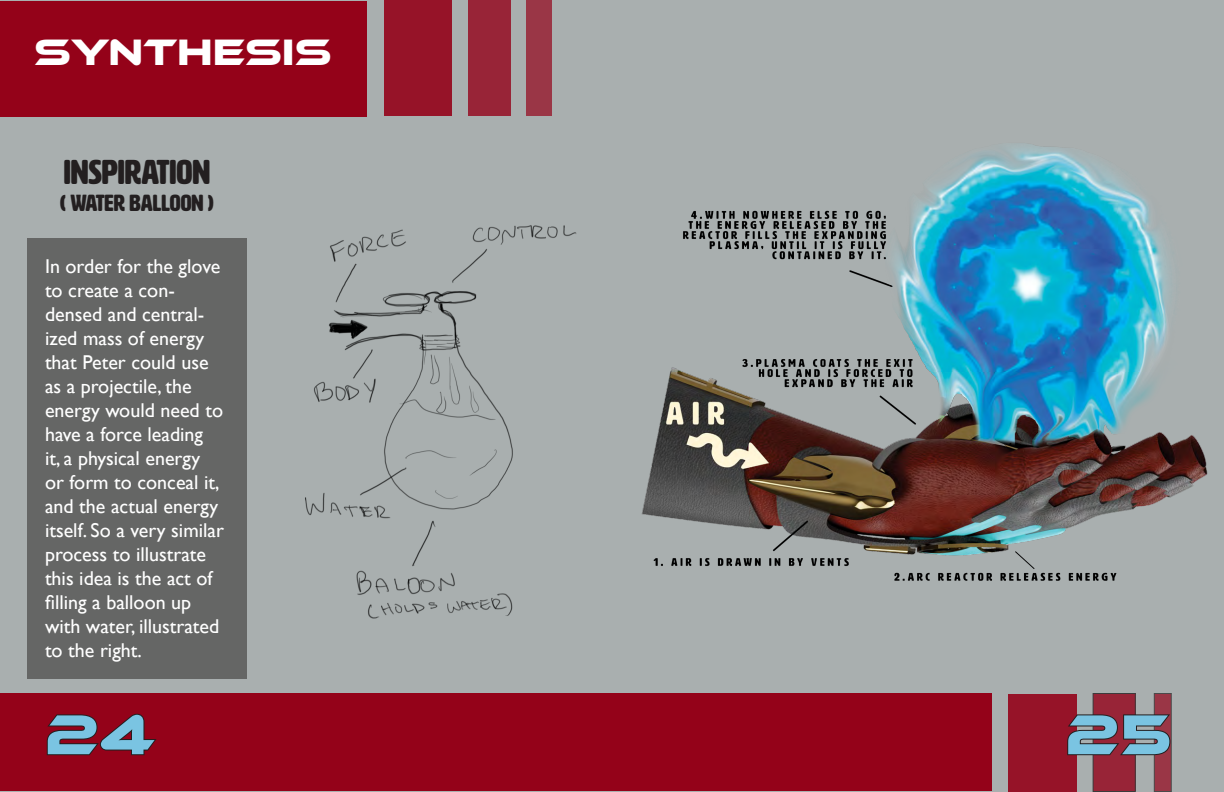
<style>
.page{position:relative;width:1224px;height:792px;background:#a9afaf}
.page>*{position:absolute;margin:0;border:0;box-sizing:border-box;transform-origin:0 0}
.t1{font:58px "Ethnocentric Rg";color:#7ac4e2}
.t2{font:38px "Ethnocentric Rg";color:#fff}
.t3{font:34px "HWT Artz";color:#231f20}
.t4{font:23px "HWT Artz";color:#231f20}
.t5{font:20px/24px "Gill Sans";color:#fff}
</style>
<div class="page">
<div style="left:0;top:1px;width:367px;height:115px;background:#940219"></div>
<div style="left:384px;top:0;width:67px;height:116px;background:#961328"></div>
<div style="left:468px;top:0;width:43px;height:116px;background:#982437"></div>
<div style="left:526px;top:0;width:25px;height:116px;background:#9a3646"></div>
<div style="left:0;top:694px;width:992px;height:97px;background:#940219"></div>
<div style="left:1008px;top:694px;width:68px;height:97px;background:#961328"></div>
<div style="left:1093px;top:694px;width:42px;height:98px;background:#982437"></div>
<div style="left:1093px;top:693px;width:43px;height:99px;border:1px solid #231f20"></div>
<div style="left:1154px;top:694px;width:17px;height:98px;background:#9a3646"></div>
<div style="left:1154px;top:693px;width:18px;height:99px;border:1px solid #231f20"></div>
<svg style="left:46px;top:713px;width:111px;height:43px"></svg>
<svg style="left:1067px;top:713px;width:105px;height:43px"></svg>
<img style="left:305px;top:225px;width:272px;height:394px">
<img style="left:641px;top:146px;width:567px;height:435px">
<div style="left:28px;top:238px;width:219px;height:441px;background:#656665"></div>
<p class="t2" style="left:34px;top:29px;width:299px">SYNTHESIS</p>
<p class="t3" style="left:64px;top:154px;width:148px">INSPIRATION</p>
<p class="t4" style="left:60px;top:191px;width:155px">( WATER BALLOON )</p>
<p class="t5" style="left:45px;top:255px;width:180px">In order for the glove to create a con&shy;densed and central&shy;ized mass of energy that Peter could use as a projectile, the energy would need to have a force leading<br>it, a physical energy or form to conceal it, and the actual energy itself. So a very similar process to illustrate this idea is the act of filling a balloon up with water, illustrated to the right.</p>
<p class="t1" style="left:45px;top:699px;width:111px">24</p>
<p class="t1" style="left:1065px;top:699px;width:108px">25</p>
</div>
